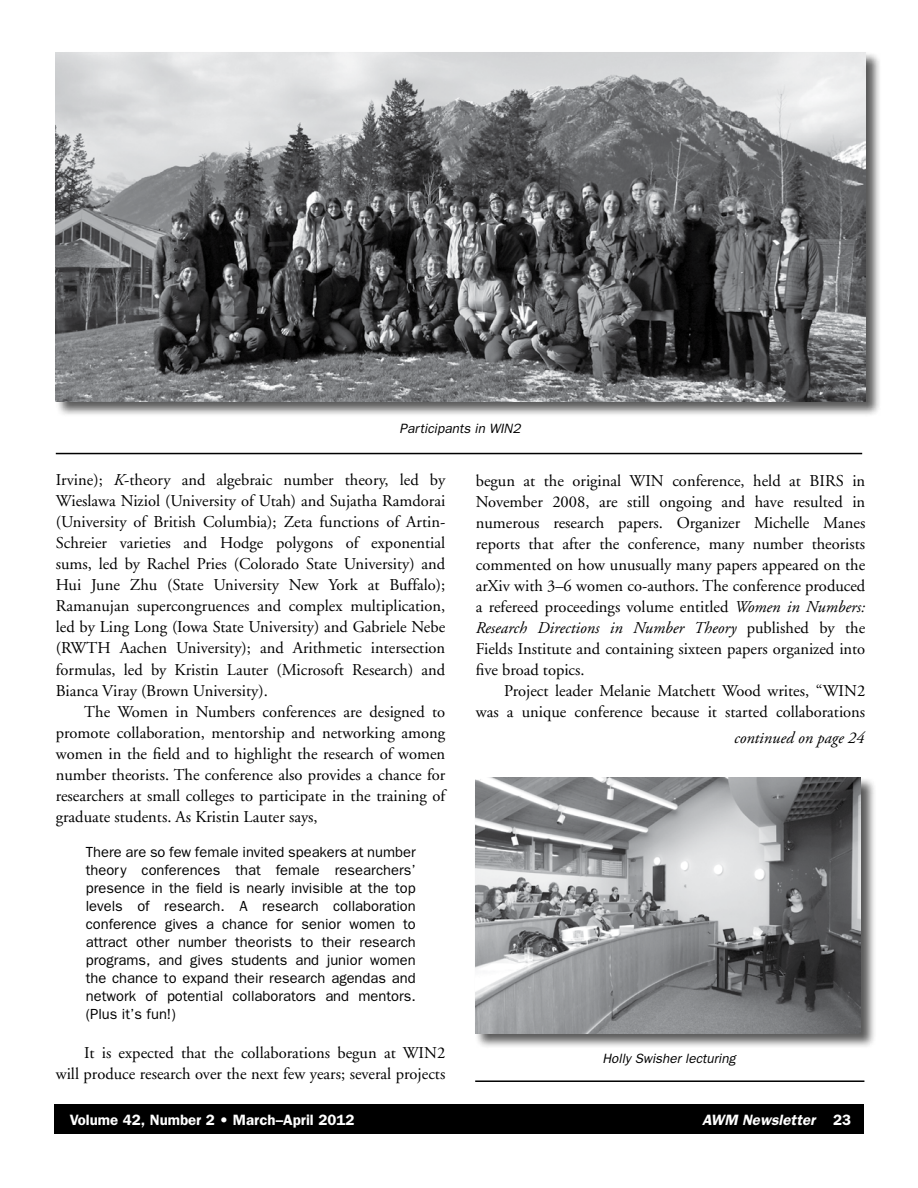
<style>
.page{position:relative;width:918px;height:1188px;background:#fff}
.page>*{position:absolute;margin:0;border:0;box-sizing:border-box;transform-origin:0 0}
.t1{font:16.5px/21px "Adobe Garamond";color:#000;text-align:justify}
.t2{font:italic 16.5px "Adobe Garamond Pro";color:#000}
.t3{font:600 15px "Franklin Gothic";color:#fff}
.t4{font:italic 600 15px "Franklin Gothic";color:#fff}
.t5{font:14.7px/18px "Franklin Gothic";color:#000;text-align:justify}
.t6{font:italic 13.5px "Franklin Gothic";color:#000}
.s1{font-style:italic}
.s2{font-style:normal}
</style>
<div class="page">
<div style="left:54px;top:1104px;width:810px;height:30px;background:#000"></div>
<div style="left:55px;top:52px;width:826px;height:365px;background:#000;opacity:.65"></div>
<img style="left:56px;top:52px;width:810px;height:349px">
<hr style="left:56px;top:453px;width:806px;height:1px;background:#000">
<div style="left:474px;top:777px;width:403px;height:272px;background:#000;opacity:.65"></div>
<img style="left:475px;top:778px;width:386px;height:256px">
<hr style="left:475px;top:1080px;width:389px;height:2px;background:#000">
<p class="t6" style="left:400px;top:421px;width:123px">Participants in WIN2</p>
<p class="t1" style="left:476px;top:471px;width:391px">begun at the original WIN conference, held at BIRS in November 2008, are still ongoing and have resulted in numerous research papers. Organizer Michelle Manes reports that after the conference, many number theorists commented on how unusually many papers appeared on the arXiv with 3–6 women co-authors. The conference produced a refereed proceedings volume entitled <span class="s1">Women in Numbers:<br>Research Directions in Number Theory</span> published by the Fields Institute and containing sixteen papers organized into five broad topics.</p>
<p class="t1" style="left:476px;top:681px;width:391px;text-align:right">Project leader Melanie Matchett Wood writes, “WIN2<br>was a unique conference because it started collaborations</p>
<p class="t2" style="left:734px;top:728px;width:132px">continued on page 24</p>
<p class="t1" style="left:56px;top:470px;width:391px">Irvine); <span class="s1">K</span>-theory and algebraic number theory, led by Wieslawa Niziol (University of Utah) and Sujatha Ramdorai (University of British Columbia); Zeta functions of Artin-Schreier varieties and Hodge polygons of exponential sums, led by Rachel Pries (Colorado State University) and Hui June Zhu (State University New York at Buffalo); Ramanujan supercongruences and complex multiplication, led by Ling Long (Iowa State University) and Gabriele Nebe (RWTH Aachen University); and Arithmetic intersection formulas, led by Kristin Lauter (Microsoft Research) and Bianca Viray (Brown University).</p>
<p class="t1" style="left:56px;top:701px;width:391px;text-indent:28px">The Women in Numbers conferences are designed to promote collaboration, mentorship and networking among women in the field and to highlight the research of women number theorists. The conference also provides a chance for researchers at small colleges to participate in the training of graduate students. As Kristin Lauter says,</p>
<p class="t5" style="left:86px;top:843px;width:332px">There are so few female invited speakers at number theory conferences that female researchers’ presence in the field is nearly invisible at the top levels of research. A research collaboration conference gives a chance for senior women to attract other number theorists to their research programs, and gives students and junior women the chance to expand their research agendas and network of potential collaborators and mentors. (Plus it’s fun!)</p>
<p class="t1" style="left:56px;top:1043px;width:391px;text-align:right">It is expected that the collaborations begun at WIN2<br>will produce research over the next few years; several projects</p>
<p class="t6" style="left:602px;top:1051px;width:135px">Holly Swisher lecturing</p>
<p class="t3" style="left:70px;top:1111px;width:286px">Volume 42, Number 2 • March–April 2012</p>
<p class="t4" style="left:702px;top:1111px;width:151px">AWM Newsletter <span class="s2">23</span></p>
</div>
